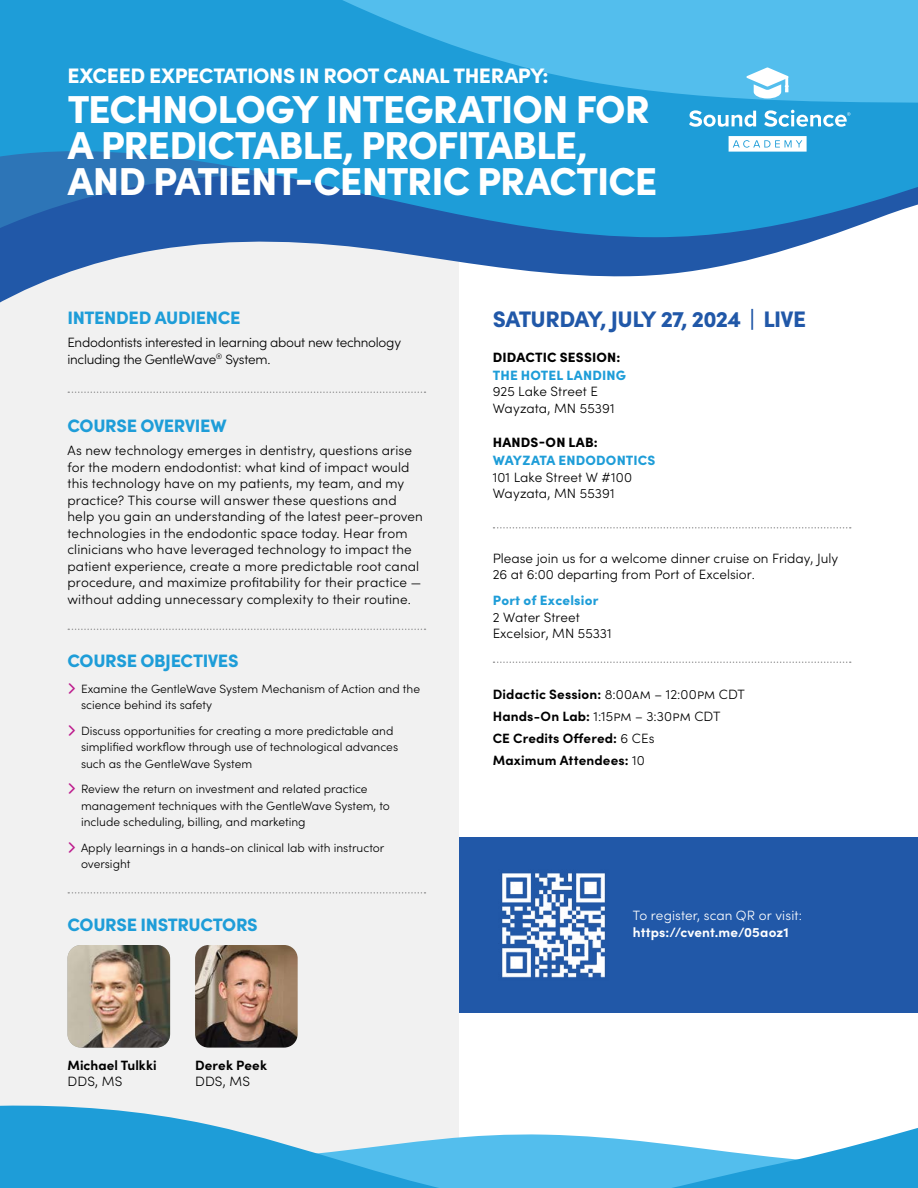
<style>
.page{position:relative;width:918px;height:1188px;background:#fff}
.page>*{position:absolute;margin:0;border:0;box-sizing:border-box;transform-origin:0 0}
.t1{font:900 39px/36px "Sofia Pro";letter-spacing:-.025em;color:#fff}
.t2{font:900 22.5px "Sofia Pro";letter-spacing:-.03em;color:#2158a8}
.t3{font:900 21px "Sofia Pro";letter-spacing:-.02em;color:#fff}
.t4{font:900 18px "Sofia Pro";letter-spacing:-.02em;color:#1e9dd8}
.t5{font:300 13.5px/16.5px "Sofia Pro";letter-spacing:.005em;color:#000}
.t6{font:700 13.5px/21.9px "Sofia Pro";letter-spacing:.01em;color:#000}
.t7{font:300 13.5px/16.5px "Sofia Pro";letter-spacing:-.02em;color:#000}
.t8{font:900 13.5px "Sofia Pro";letter-spacing:.015em;color:#1e9dd8}
.t9{font:900 13.5px "Sofia Pro";letter-spacing:.015em;color:#000}
.t10{font:300 13.5px "Sofia Pro";letter-spacing:.01em;color:#fff}
.t11{font:700 13.5px "Sofia Pro";letter-spacing:.01em;color:#fff}
.t12{font:300 12px/16.5px "Sofia Pro";color:#000}
.s1{color:#bd1b8d}
.s2{font-weight:300}
</style>
<div class="page">
<div style="left:0;top:0;width:459px;height:1188px;background:#f1f1f1"></div>
<svg style="left:0;top:0;width:918px;height:303px;fill:#219dd8"></svg>
<svg style="left:113px;top:0;width:805px;height:111px;background:#37ace2"></svg>
<svg style="left:0;top:1036px;width:918px;height:152px"></svg>
<svg style="left:689px;top:110px;width:67px;height:17px"></svg>
<svg style="left:764px;top:110px;width:87px;height:17px"></svg>
<svg style="left:729px;top:136px;width:78px;height:16px"></svg>
<svg style="left:746px;top:67px;width:43px;height:32px"></svg>
<svg style="left:68px;top:392px;width:357px;height:1px"></svg>
<svg style="left:494px;top:662px;width:357px;height:1px"></svg>
<svg style="left:494px;top:527px;width:357px;height:2px"></svg>
<svg style="left:68px;top:629px;width:357px;height:1px"></svg>
<svg style="left:68px;top:892px;width:357px;height:2px"></svg>
<img style="left:68px;top:945px;width:102px;height:103px">
<div style="left:459px;top:837px;width:459px;height:175px;background:#2158a8"></div>
<img style="left:501px;top:873px;width:105px;height:105px">
<img style="left:195px;top:945px;width:103px;height:103px">
<h3 class="t3" style="left:68px;top:59px;width:482px">EXCEED EXPECTATIONS IN ROOT CANAL THERAPY:</h3>
<h1 class="t1" style="left:68px;top:87px;width:591px">TECHNOLOGY INTEGRATION FOR<br>A PREDICTABLE, PROFITABLE,<br>AND PATIENT-CENTRIC PRACTICE</h1>
<h3 class="t4" style="left:68px;top:304px;width:174px">INTENDED AUDIENCE</h3>
<p class="t7" style="left:68px;top:334px;width:335px">Endodontists interested in learning about new technology including the GentleWave<sup>®</sup> System.</p>
<h3 class="t4" style="left:68px;top:412px;width:161px">COURSE OVERVIEW</h3>
<p class="t5" style="left:68px;top:442px;width:357px">As new technology emerges in dentistry, questions arise for the modern endodontist: what kind of impact would this technology have on my patients, my team, and my practice? This course will answer these questions and help you gain an understanding of the latest peer-proven technologies in the endodontic space today. Hear from clinicians who have leveraged technology to impact the patient experience, create a more predictable root canal procedure, and maximize profitability for their practice — without adding unnecessary complexity to their routine.</p>
<h3 class="t4" style="left:68px;top:647px;width:173px">COURSE OBJECTIVES</h3>
<p class="t12" style="left:81px;top:680px;width:341px;text-indent:-14px"><span class="s1">〉</span> Examine the GentleWave System Mechanism of Action and the science behind its safety</p>
<p class="t12" style="left:81px;top:722px;width:319px;text-indent:-14px"><span class="s1">〉</span> Discuss opportunities for creating a more predictable and simplified workflow through use of technological advances such as the GentleWave System</p>
<p class="t12" style="left:81px;top:780px;width:310px;text-indent:-14px"><span class="s1">〉</span> Review the return on investment and related practice management techniques with the GentleWave System, to include scheduling, billing, and marketing</p>
<p class="t12" style="left:81px;top:838px;width:305px;text-indent:-14px"><span class="s1">〉</span> Apply learnings in a hands-on clinical lab with instructor oversight</p>
<h3 class="t4" style="left:68px;top:911px;width:192px">COURSE INSTRUCTORS</h3>
<p class="t6" style="left:67px;top:1053px;width:91px">Michael Tulkki</p>
<p class="t5" style="left:67px;top:1072px;width:56px">DDS, MS</p>
<p class="t6" style="left:195px;top:1053px;width:73px">Derek Peek</p>
<p class="t5" style="left:195px;top:1073px;width:56px">DDS, MS</p>
<h2 class="t2" style="left:493px;top:302px;width:315px">SATURDAY, JULY 27, 2024 | LIVE</h2>
<p class="t9" style="left:493px;top:346px;width:129px">DIDACTIC SESSION:</p>
<p class="t8" style="left:493px;top:364px;width:135px">THE HOTEL LANDING</p>
<p class="t5" style="left:493px;top:383px;width:124px">925 Lake Street E<br>Wayzata, MN 55391</p>
<p class="t9" style="left:493px;top:432px;width:107px">HANDS-ON LAB:</p>
<p class="t8" style="left:493px;top:450px;width:164px">WAYZATA ENDODONTICS</p>
<p class="t5" style="left:493px;top:468px;width:141px">101 Lake Street W #100<br>Wayzata, MN 55391</p>
<p class="t5" style="left:493px;top:550px;width:347px">Please join us for a welcome dinner cruise on Friday, July<br>26 at 6:00 departing from Port of Excelsior.</p>
<p class="t8" style="left:493px;top:590px;width:107px">Port of Excelsior</p>
<p class="t5" style="left:493px;top:608px;width:120px">2 Water Street<br>Excelsior, MN 55331</p>
<p class="t6" style="left:493px;top:683px;width:254px">Didactic Session: <span class="s2">8:00AM – 12:00PM CDT<br></span>Hands-On Lab: <span class="s2">1:15pM – 3:30PM CDT<br></span>CE Credits Offered: <span class="s2">6 CEs<br></span>Maximum Attendees: <span class="s2">10</span></p>
<p class="t10" style="left:633px;top:906px;width:171px">To register, scan QR or visit:</p>
<p class="t11" style="left:633px;top:922px;width:158px">https://cvent.me/05aoz1</p>
</div>
